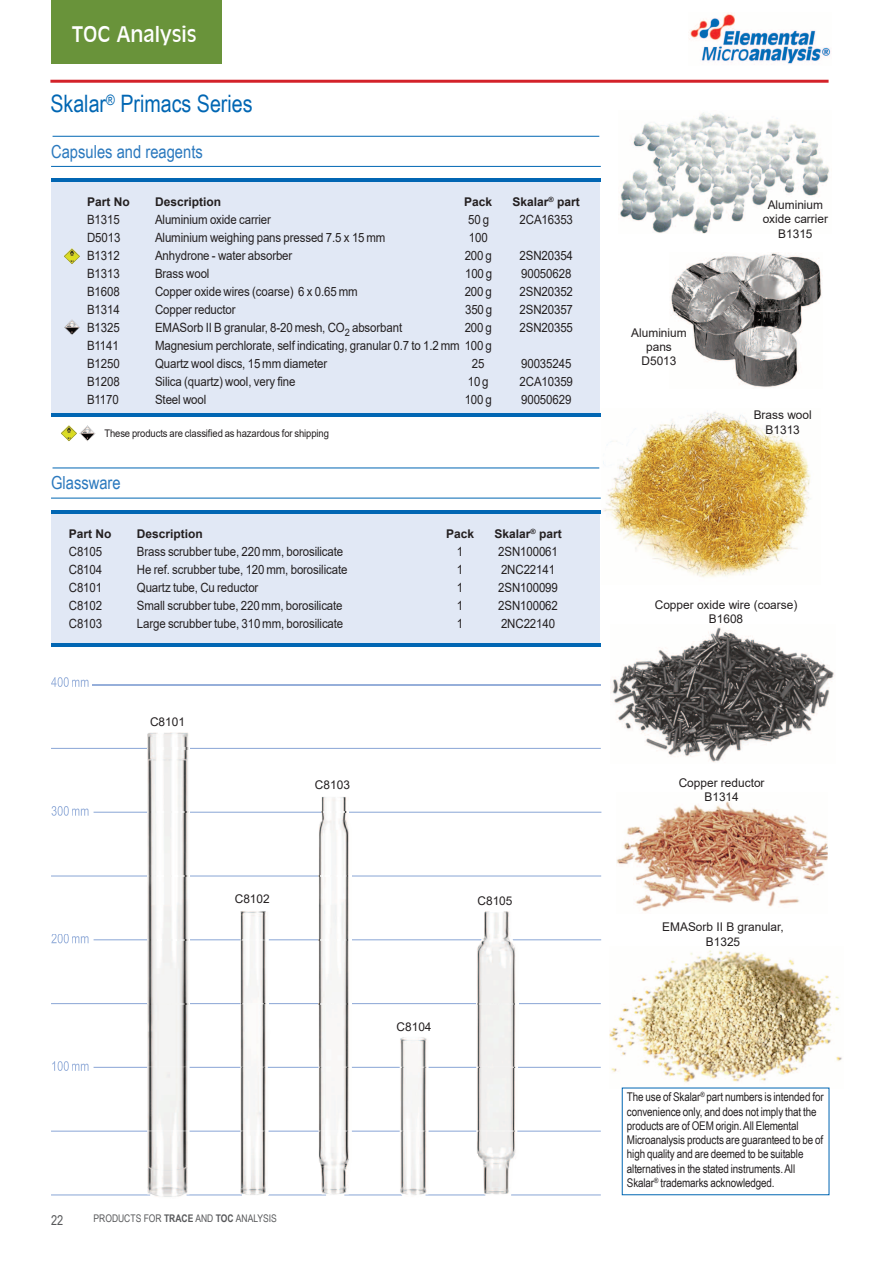
<style>
.page{position:relative;width:893px;height:1263px;background:#fff}
.page>*{position:absolute;margin:0;border:0;box-sizing:border-box;transform-origin:0 0}
.t1{font:24px "Arial Narrow";color:#0166b3}
.t2{font:21px "Incised 901 BT";color:#fff}
.t3{font:18px "Arial Narrow";color:#2b79be}
.t4{font:13.5px "Arial Narrow";color:#57585a}
.t5{font:12.75px "Arial";letter-spacing:-.01em;color:#231f20;scale:.9 1}
.t6{font:12px/14.2px "Arial Narrow";letter-spacing:-.01em;color:#231f20}
.t7{font:12px/14.4px "Arial";color:#231f20;text-align:center}
.t8{font:700 12px "Arial";color:#231f20}
.t9{font:10.5px "Arial";letter-spacing:-.01em;color:#231f20;scale:.9 1}
.t10{font:10.5px "Arial Narrow";color:#57585a}
.s1{font-weight:700}
</style>
<div class="page">
<img style="left:610px;top:624px;width:224px;height:138px">
<img style="left:620px;top:112px;width:209px;height:121px">
<img style="left:689px;top:13px;width:142px;height:52px">
<hr style="left:51px;top:1130px;width:96px;height:2px;background:#96afda">
<hr style="left:517px;top:1130px;width:84px;height:2px;background:#96afda">
<hr style="left:51px;top:875px;width:96px;height:1px;background:#96afda">
<hr style="left:352px;top:875px;width:249px;height:1px;background:#96afda">
<hr style="left:51px;top:1003px;width:96px;height:1px;background:#96afda">
<hr style="left:519px;top:1003px;width:82px;height:1px;background:#96afda">
<svg style="left:52px;top:806px;width:37px;height:10px"></svg>
<svg style="left:52px;top:1061px;width:37px;height:10px"></svg>
<svg style="left:51px;top:1194px;width:550px;height:1px"></svg>
<hr style="left:94px;top:1067px;width:53px;height:1px;background:#96afda">
<hr style="left:518px;top:1067px;width:83px;height:1px;background:#96afda">
<hr style="left:94px;top:812px;width:53px;height:1px;background:#96afda">
<hr style="left:349px;top:812px;width:252px;height:1px;background:#96afda">
<hr style="left:51px;top:748px;width:96px;height:1px;background:#96afda">
<hr style="left:189px;top:748px;width:412px;height:1px;background:#96afda">
<svg style="left:51px;top:677px;width:42px;height:10px"></svg>
<hr style="left:93px;top:684px;width:508px;height:1px;background:#96afda">
<div style="left:51px;top:182px;width:549px;height:232px;background:#e1e8f5"></div>
<hr style="left:51px;top:179px;width:549px;height:3px;background:#0166b3">
<hr style="left:51px;top:414px;width:549px;height:3px;background:#0166b3">
<hr style="left:53px;top:136px;width:546px;height:1px;background:#0166b3">
<hr style="left:51px;top:166px;width:550px;height:1px;background:#0166b3">
<img style="left:79px;top:425px;width:16px;height:16px">
<img style="left:61px;top:425px;width:16px;height:16px">
<img style="left:64px;top:248px;width:16px;height:16px">
<img style="left:64px;top:319px;width:16px;height:16px">
<div style="left:51px;top:513px;width:549px;height:130px;background:#e1e8f5"></div>
<hr style="left:51px;top:510px;width:549px;height:3px;background:#0166b3">
<hr style="left:51px;top:643px;width:549px;height:3px;background:#0166b3">
<hr style="left:53px;top:468px;width:546px;height:1px;background:#0166b3">
<hr style="left:51px;top:498px;width:550px;height:1px;background:#0166b3">
<img style="left:147px;top:732px;width:372px;height:465px">
<img style="left:147px;top:1130px;width:370px;height:2px">
<img style="left:319px;top:875px;width:33px;height:1px">
<img style="left:147px;top:875px;width:42px;height:1px">
<img style="left:476px;top:1003px;width:43px;height:1px">
<img style="left:319px;top:1003px;width:33px;height:1px">
<svg style="left:240px;top:1003px;width:29px;height:1px"></svg>
<img style="left:147px;top:1003px;width:42px;height:1px">
<img style="left:150px;top:1194px;width:361px;height:1px">
<svg style="left:51px;top:933px;width:550px;height:10px"></svg>
<img style="left:147px;top:939px;width:42px;height:1px">
<img style="left:147px;top:1067px;width:371px;height:1px">
<svg style="left:322px;top:812px;width:27px;height:1px"></svg>
<img style="left:147px;top:812px;width:42px;height:1px">
<img style="left:147px;top:748px;width:42px;height:1px">
<hr style="left:50px;top:80px;width:779px;height:3px;background:#d32229">
<img style="left:670px;top:253px;width:153px;height:135px">
<img style="left:617px;top:801px;width:210px;height:111px">
<img style="left:603px;top:411px;width:208px;height:166px">
<img style="left:609px;top:950px;width:233px;height:138px">
<div style="left:51px;top:0;width:170px;height:64px;background:#69933a"></div>
<p class="t2" style="left:72px;top:22px;width:126px">TOC Analysis</p>
<p class="t1" style="left:50px;top:90px;width:204px">Skalar<sup>®</sup> Primacs Series</p>
<p class="t3" style="left:51px;top:141px;width:153px">Capsules and reagents</p>
<p class="t8" style="left:87px;top:195px;width:44px">Part No</p>
<p class="t8" style="left:155px;top:195px;width:68px">Description</p>
<p class="t8" style="left:464px;top:195px;width:30px">Pack</p>
<p class="t8" style="left:513px;top:195px;width:69px">Skalar<sup>®</sup> part</p>
<p class="t5" style="left:87px;top:212px;width:38px">B1315</p>
<p class="t5" style="left:155px;top:212px;width:130px">Aluminium oxide carrier</p>
<p class="t5" style="left:468px;top:212px;width:25px">50g</p>
<p class="t5" style="left:520px;top:212px;width:61px">2CA16353</p>
<p class="t5" style="left:87px;top:230px;width:39px">D5013</p>
<p class="t5" style="left:155px;top:230px;width:257px">Aluminium weighing pans pressed 7.5 x 15 mm</p>
<p class="t5" style="left:469px;top:230px;width:23px">100</p>
<p class="t5" style="left:87px;top:248px;width:38px">B1312</p>
<p class="t5" style="left:155px;top:248px;width:154px">Anhydrone - water absorber</p>
<p class="t5" style="left:465px;top:248px;width:32px">200 g</p>
<p class="t5" style="left:520px;top:248px;width:61px">2SN20354</p>
<p class="t5" style="left:87px;top:266px;width:38px">B1313</p>
<p class="t5" style="left:155px;top:266px;width:62px">Brass wool</p>
<p class="t5" style="left:465px;top:266px;width:32px">100 g</p>
<p class="t5" style="left:521px;top:266px;width:57px">90050628</p>
<p class="t5" style="left:87px;top:284px;width:38px">B1608</p>
<p class="t5" style="left:155px;top:284px;width:227px">Copper oxide wires (coarse) 6 x 0.65 mm</p>
<p class="t5" style="left:465px;top:284px;width:32px">200 g</p>
<p class="t5" style="left:520px;top:284px;width:61px">2SN20352</p>
<p class="t5" style="left:87px;top:302px;width:38px">B1314</p>
<p class="t5" style="left:155px;top:302px;width:91px">Copper reductor</p>
<p class="t5" style="left:465px;top:302px;width:32px">350 g</p>
<p class="t5" style="left:520px;top:302px;width:61px">2SN20357</p>
<p class="t5" style="left:87px;top:320px;width:38px">B1325</p>
<p class="t5" style="left:155px;top:320px;width:276px">EMASorb II B granular, 8-20 mesh, CO<sub>2</sub> absorbant</p>
<p class="t5" style="left:465px;top:320px;width:32px">200 g</p>
<p class="t5" style="left:520px;top:320px;width:61px">2SN20355</p>
<p class="t5" style="left:87px;top:338px;width:37px">B1141</p>
<p class="t5" style="left:155px;top:338px;width:376px">Magnesium perchlorate, self indicating, granular 0.7 to 1.2 mm 100 g</p>
<p class="t5" style="left:87px;top:356px;width:38px">B1250</p>
<p class="t5" style="left:155px;top:356px;width:193px">Quartz wool discs, 15 mm diameter</p>
<p class="t5" style="left:472px;top:356px;width:16px">25</p>
<p class="t5" style="left:521px;top:356px;width:57px">90035245</p>
<p class="t5" style="left:87px;top:374px;width:38px">B1208</p>
<p class="t5" style="left:155px;top:374px;width:158px">Silica (quartz) wool, very fine</p>
<p class="t5" style="left:468px;top:374px;width:25px">10g</p>
<p class="t5" style="left:520px;top:374px;width:61px">2CA10359</p>
<p class="t5" style="left:87px;top:392px;width:37px">B1170</p>
<p class="t5" style="left:155px;top:392px;width:58px">Steel wool</p>
<p class="t5" style="left:465px;top:392px;width:32px">100 g</p>
<p class="t5" style="left:521px;top:392px;width:57px">90050629</p>
<p class="t9" style="left:104px;top:427px;width:251px">These products are classified as hazardous for shipping</p>
<p class="t3" style="left:51px;top:473px;width:71px">Glassware</p>
<p class="t8" style="left:69px;top:527px;width:44px">Part No</p>
<p class="t8" style="left:137px;top:527px;width:68px">Description</p>
<p class="t8" style="left:446px;top:527px;width:30px">Pack</p>
<p class="t8" style="left:494px;top:527px;width:69px">Skalar<sup>®</sup> part</p>
<p class="t5" style="left:69px;top:544px;width:39px">C8105</p>
<p class="t5" style="left:137px;top:544px;width:231px">Brass scrubber tube, 220 mm, borosilicate</p>
<p class="t5" style="left:457px;top:544px;width:9px">1</p>
<p class="t5" style="left:498px;top:544px;width:68px">2SN100061</p>
<p class="t5" style="left:69px;top:562px;width:39px">C8104</p>
<p class="t5" style="left:137px;top:562px;width:236px">He ref. scrubber tube, 120 mm, borosilicate</p>
<p class="t5" style="left:457px;top:562px;width:9px">1</p>
<p class="t5" style="left:501px;top:562px;width:62px">2NC22141</p>
<p class="t5" style="left:69px;top:580px;width:39px">C8101</p>
<p class="t5" style="left:137px;top:580px;width:137px">Quartz tube, Cu reductor</p>
<p class="t5" style="left:457px;top:580px;width:9px">1</p>
<p class="t5" style="left:498px;top:580px;width:68px">2SN100099</p>
<p class="t5" style="left:69px;top:598px;width:39px">C8102</p>
<p class="t5" style="left:137px;top:598px;width:230px">Small scrubber tube, 220 mm, borosilicate</p>
<p class="t5" style="left:457px;top:598px;width:9px">1</p>
<p class="t5" style="left:498px;top:598px;width:68px">2SN100062</p>
<p class="t5" style="left:69px;top:616px;width:39px">C8103</p>
<p class="t5" style="left:137px;top:616px;width:231px">Large scrubber tube, 310 mm, borosilicate</p>
<p class="t5" style="left:457px;top:616px;width:9px">1</p>
<p class="t5" style="left:501px;top:616px;width:62px">2NC22140</p>
<p class="t7" style="left:150px;top:714px;width:36px">C8101</p>
<p class="t7" style="left:235px;top:892px;width:36px">C8102</p>
<p class="t7" style="left:315px;top:777px;width:36px">C8103</p>
<p class="t7" style="left:397px;top:1020px;width:36px">C8104</p>
<p class="t7" style="left:477px;top:893px;width:36px">C8105</p>
<p class="t4" style="left:51px;top:1212px;width:14px">22</p>
<p class="t10" style="left:94px;top:1212px;width:185px">PRODUCTS FOR <span class="s1">TRACE</span> AND <span class="s1">TOC</span> ANALYSIS</p>
<p class="t7" style="left:631px;top:325px;width:57px">Aluminium pans<br>D5013</p>
<p class="t7" style="left:763px;top:197px;width:67px">Aluminium oxide carrier<br>B1315</p>
<p class="t7" style="left:754px;top:408px;width:60px">Brass wool<br>B1313</p>
<p class="t7" style="left:655px;top:597px;width:144px">Copper oxide wire (coarse)<br>B1608</p>
<p class="t7" style="left:679px;top:775px;width:87px">Copper reductor<br>B1314</p>
<p class="t7" style="left:662px;top:920px;width:123px">EMASorb II B granular,<br>B1325</p>
<p class="t6" style="left:627px;top:1090px;width:198px">The use of Skalar<sup>®</sup> part numbers is intended for convenience only, and does not imply that the products are of OEM origin. All Elemental Microanalysis products are guaranteed to be of high quality and are deemed to be suitable alternatives in the stated instruments. All Skalar<sup>®</sup> trademarks acknowledged.</p>
</div>
